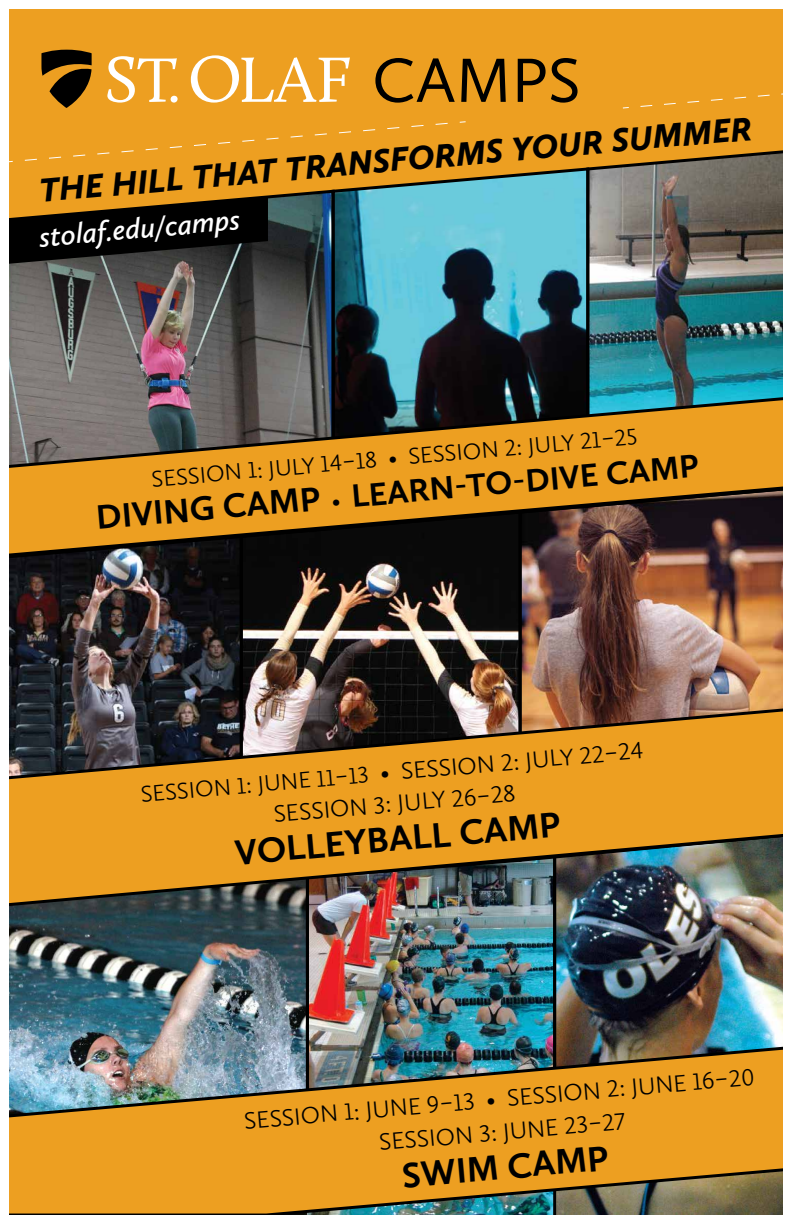
<style>
.page{position:relative;width:792px;height:1224px;background:#fff}
.page>*{position:absolute;margin:0;border:0;box-sizing:border-box;transform-origin:0 0}
.t1{font:64.6px "Calluna Sans";color:#000}
.t2{font:700 36.6px "Calluna Sans";color:#000}
.t3{font:700 36.5px "Calluna Sans";color:#000}
.t4{font:italic 900 34.5px "Calluna Sans";color:#000}
.t5{font:700 33.4px "Calluna Sans";color:#000}
.t6{font:italic 600 29.6px "Calluna Sans";color:#fff}
.t7{font:300 24.4px/31.5px "Calluna Sans";color:#000;text-align:center}
.t8{font:300 23.5px "Calluna Sans";color:#000}
.s1{font-size:35.2px}
.s2{font-weight:300;font-size:23.5px}
.s3{font-size:23.5px}
</style>
<div class="page">
<div style="left:9px;top:9px;width:774px;height:179px;background:#ed9f21"></div>
<svg style="left:41px;top:50px;width:51px;height:58px"></svg>
<svg style="left:107px;top:56px;width:70px;height:47px"></svg>
<svg style="left:191px;top:55px;width:159px;height:48px"></svg>
<div style="left:171px;top:96px;width:7px;height:7px;background:#fff;border-radius:50%"></div>
<svg style="left:622px;top:106px;width:8px;height:3px"></svg>
<div style="left:639px;top:93px;width:144px;height:15px;background:#ed9f21"></div>
<svg style="left:9px;top:160px;width:5px;height:3px"></svg>
<div style="left:24px;top:121px;width:443px;height:40px;background:#ed9f21"></div>
<img style="left:558px;top:908px;width:225px;height:137px">
<img style="left:9px;top:908px;width:295px;height:137px">
<img style="left:304px;top:908px;width:254px;height:137px">
<img style="left:523px;top:559px;width:260px;height:148px">
<img style="left:244px;top:559px;width:279px;height:148px">
<img style="left:9px;top:559px;width:235px;height:148px">
<svg style="left:330px;top:166px;width:255px;height:229px"></svg>
<img style="left:9px;top:188px;width:327px;height:207px">
<img style="left:585px;top:148px;width:198px;height:247px">
<svg style="left:9px;top:395px;width:774px;height:164px"></svg>
<img style="left:9px;top:707px;width:774px;height:201px">
<img style="left:9px;top:1045px;width:774px;height:170px">
<svg style="left:9px;top:197px;width:259px;height:67px"></svg>
<h1 class="t1" style="left:372px;top:41px;width:210px">CAMPS</h1>
<h3 class="t4" style="left:38px;top:169px;width:717px;rotate:-5deg">THE HILL THAT TRANSFORMS YOUR SUMMER</h3>
<p class="t6" style="left:38px;top:219px;width:203px;rotate:-5deg">stolaf.edu/camps</p>
<p class="t8" style="left:150px;top:465px;width:489px;rotate:-5deg">SESSION 1: JULY 14–18 • SESSION 2: JULY 21–25</p>
<h3 class="t5" style="left:94px;top:498px;width:606px;rotate:-5deg"><span class="s1">DIVING CAMP</span> <span class="s2">•</span> LEARN-TO-DIVE CAMP</h3>
<p class="t7" style="left:139px;top:778px;width:506px;rotate:-5deg"><span class="s3">SESSION 1: JUNE 11–13</span> • SESSION 2: JULY 22–24<br>SESSION 3: JULY 26–28</p>
<h2 class="t2" style="left:233px;top:830px;width:328px;rotate:-5deg">VOLLEYBALL CAMP</h2>
<p class="t7" style="left:243px;top:1104px;width:514px;line-height:33px;rotate:-5deg">SESSION 1: JUNE 9–13 • SESSION 2: JUNE 16–20<br>SESSION 3: JUNE 23–27</p>
<h3 class="t3" style="left:400px;top:1153px;width:209px;rotate:-5deg">SWIM CAMP</h3>
</div>
